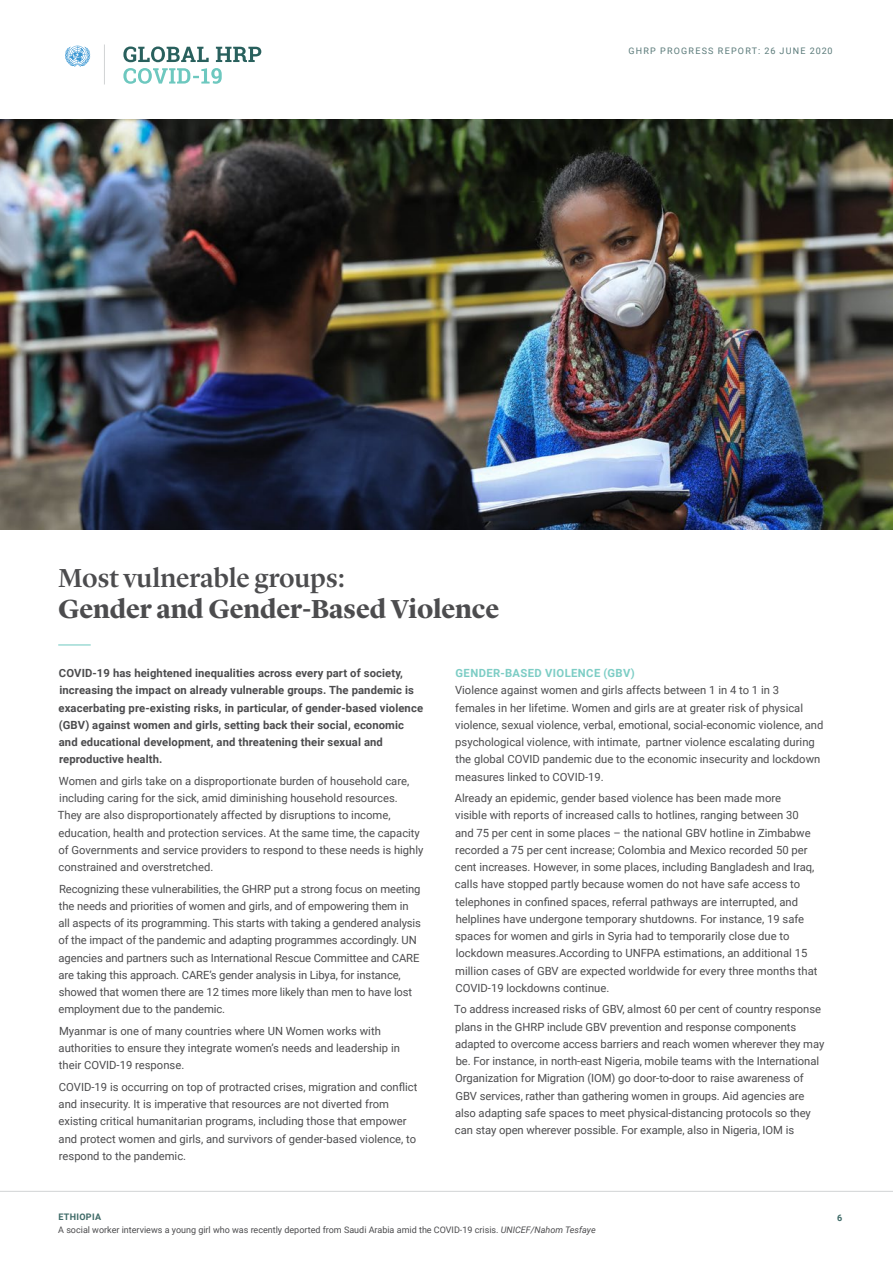
<style>
.page{position:relative;width:893px;height:1263px;background:#fff}
.page>*{position:absolute;margin:0;border:0;box-sizing:border-box;transform-origin:0 0}
.t1{font:700 27px "Lyon Display";letter-spacing:-.01em;color:#4c4c4e}
.t2{font:500 27px "Lyon Display";letter-spacing:-.005em;color:#4c4c4e}
.t3{font:11.25px/17.2px "Roboto";color:#4c4c4e}
.t4{font:700 11.25px/17.2px "Roboto";letter-spacing:.01em;color:#4c4c4e}
.t5{font:700 11.25px "Roboto";letter-spacing:.035em;color:#7dcdc5}
.t6{font:9px/13.5px "Roboto";color:#4c4c4e}
.t7{font:9px "Roboto";letter-spacing:.135em;color:#5a7a79}
.t8{font:700 9px "Roboto";color:#3e6a67}
.s1{font-weight:700;color:#3e6a67}
.s2{font-style:italic}
</style>
<div class="page">
<svg style="left:123px;top:68px;width:99px;height:16px"></svg>
<svg style="left:123px;top:47px;width:138px;height:15px"></svg>
<hr style="left:104px;top:45px;width:1px;height:40px;background:#d1d3d4">
<svg style="left:65px;top:46px;width:25px;height:21px"></svg>
<img style="left:0;top:120px;width:893px;height:409px">
<hr style="left:58px;top:645px;width:33px;height:1px;background:#6dc8bf">
<hr style="left:0;top:1191px;width:893px;height:1px;background:#d1d3d4">
<p class="t7" style="left:628px;top:44px;width:206px">GHRP PROGRESS REPORT: 26 JUNE 2020</p>
<h1 class="t2" style="left:58px;top:558px;width:288px">Most vulnerable groups:</h1>
<h1 class="t1" style="left:58px;top:589px;width:443px">Gender and Gender-Based Violence</h1>
<p class="t4" style="left:59px;top:664px;width:366px">COVID-19 has heightened inequalities across every part of society, increasing the impact on already vulnerable groups. The pandemic is exacerbating pre-existing risks, in particular, of gender-based violence (GBV) against women and girls, setting back their social, economic and educational development, and threatening their sexual and reproductive health.</p>
<p class="t3" style="left:58px;top:772px;width:367px">Women and girls take on a disproportionate burden of household care, including caring for the sick, amid diminishing household resources.<br>They are also disproportionately affected by disruptions to income, education, health and protection services. At the same time, the capacity of Governments and service providers to respond to these needs is highly constrained and overstretched.</p>
<p class="t3" style="left:58px;top:880px;width:364px">Recognizing these vulnerabilities, the GHRP put a strong focus on meeting the needs and priorities of women and girls, and of empowering them in all aspects of its programming. This starts with taking a gendered analysis of the impact of the pandemic and adapting programmes accordingly. UN agencies and partners such as International Rescue Committee and CARE are taking this approach. CARE’s gender analysis in Libya, for instance, showed that women there are 12 times more likely than men to have lost employment due to the pandemic.</p>
<p class="t3" style="left:59px;top:1022px;width:343px">Myanmar is one of many countries where UN Women works with authorities to ensure they integrate women’s needs and leadership in their COVID-19 response.</p>
<p class="t3" style="left:58px;top:1078px;width:361px">COVID-19 is occurring on top of protracted crises, migration and conflict and insecurity. It is imperative that resources are not diverted from existing critical humanitarian programs, including those that empower and protect women and girls, and survivors of gender-based violence, to respond to the pandemic.</p>
<p class="t5" style="left:456px;top:665px;width:181px">GENDER-BASED VIOLENCE (GBV)</p>
<p class="t3" style="left:455px;top:681px;width:370px">Violence against women and girls affects between 1 in 4 to 1 in 3<br>females in her lifetime. Women and girls are at greater risk of physical violence, sexual violence, verbal, emotional, social-economic violence, and psychological violence, with intimate, partner violence escalating during the global COVID pandemic due to the economic insecurity and lockdown measures linked to COVID-19.</p>
<p class="t3" style="left:455px;top:789px;width:364px">Already an epidemic, gender based violence has been made more<br>visible with reports of increased calls to hotlines, ranging between 30 and 75 per cent in some places – the national GBV hotline in Zimbabwe recorded a 75 per cent increase; Colombia and Mexico recorded 50 per cent increases. However, in some places, including Bangladesh and Iraq, calls have stopped partly because women do not have safe access to telephones in confined spaces, referral pathways are interrupted, and helplines have undergone temporary shutdowns. For instance, 19 safe spaces for women and girls in Syria had to temporarily close due to lockdown measures.According to UNFPA estimations, an additional 15 million cases of GBV are expected worldwide for every three months that COVID-19 lockdowns continue.</p>
<p class="t3" style="left:454px;top:1000px;width:372px">To address increased risks of GBV, almost 60 per cent of country response plans in the GHRP include GBV prevention and response components adapted to overcome access barriers and reach women wherever they may be. For instance, in north-east Nigeria, mobile teams with the International Organization for Migration (IOM) go door-to-door to raise awareness of GBV services, rather than gathering women in groups. Aid agencies are also adapting safe spaces to meet physical-distancing protocols so they can stay open wherever possible. For example, also in Nigeria, IOM is</p>
<p class="t6" style="left:58px;top:1209px;width:539px"><span class="s1">ETHIOPIA<br></span>A social worker interviews a young girl who was recently deported from Saudi Arabia amid the COVID-19 crisis. <span class="s2">UNICEF/Nahom Tesfaye</span></p>
<p class="t8" style="left:837px;top:1212px;width:7px">6</p>
</div>
